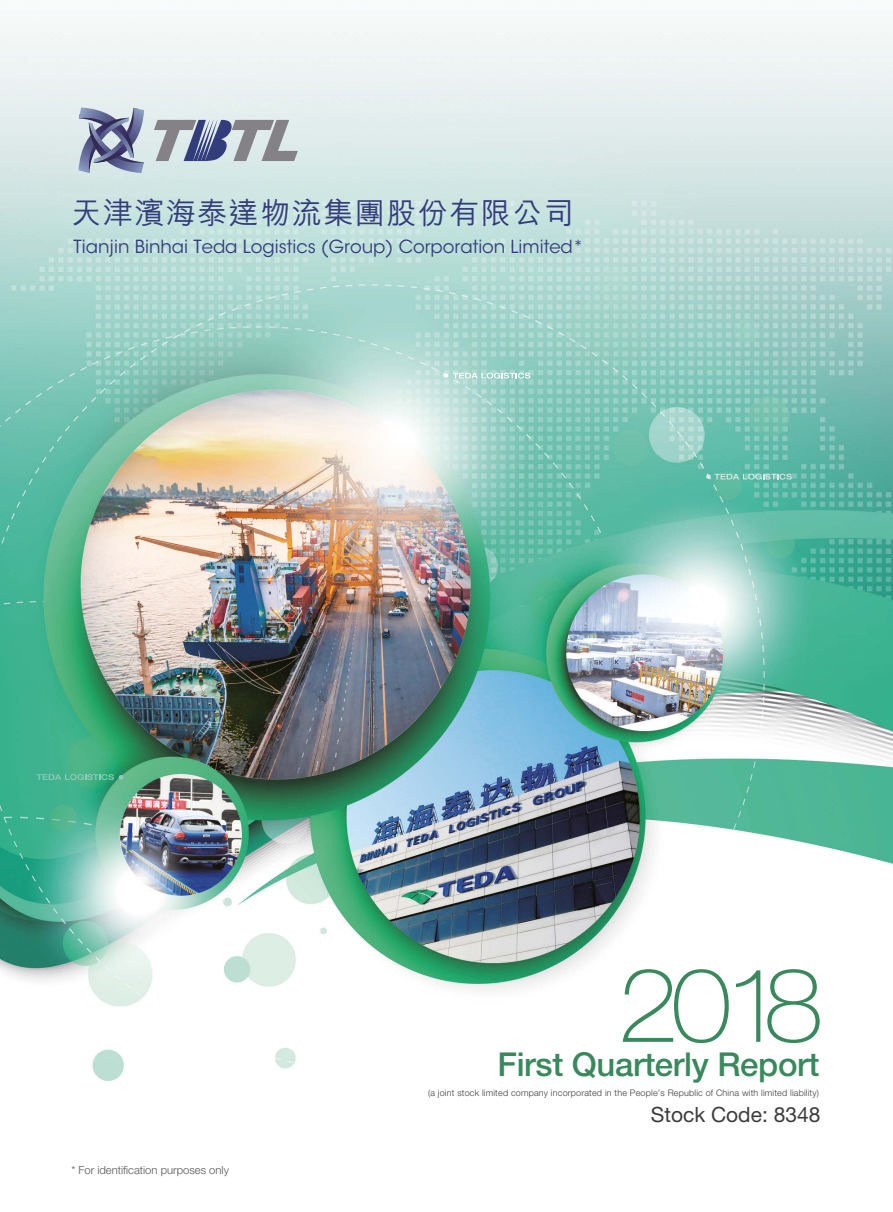
<style>
.page{position:relative;width:893px;height:1212px;background:#fff}
.page>*{position:absolute;margin:0;border:0;box-sizing:border-box;transform-origin:0 0}
.t1{font:100 103.5px "Helvetica Neue LT Std";color:#39895d;scale:1.06 1}
.t2{font:500 33px "Helvetica Neue LT Std";letter-spacing:-.01em;color:#39895d}
.t3{font:500 30px "M Hei HK";letter-spacing:.05em;color:#343d7c}
.t4{font:21px "Helvetica Neue LT Std";color:#3c3c3b}
.t5{font:18px "ITC Avant Garde Std";color:#343d7c}
.t6{font:300 11.25px "Helvetica Neue LT Std";color:#575756}
.t7{font:300 9px "Helvetica Neue LT Std";letter-spacing:.02em;color:#3c3c3b}
</style>
<div class="page">
<img style="left:0;top:21px;width:893px;height:1060px">
<svg style="left:154px;top:120px;width:144px;height:41px;background:#9aa1af"></svg>
<svg style="left:79px;top:107px;width:65px;height:66px;background:#9198b2"></svg>
<svg style="left:36px;top:774px;width:87px;height:6px"></svg>
<svg style="left:706px;top:474px;width:86px;height:6px"></svg>
<svg style="left:443px;top:373px;width:87px;height:6px"></svg>
<h3 class="t3" style="left:71px;top:191px;width:504px">天津濱海泰達物流集團股份有限公司</h3>
<h3 class="t5" style="left:74px;top:235px;width:512px">Tianjin Binhai Teda Logistics (Group) Corporation Limited*</h3>
<h1 class="t1" style="left:618px;top:946px;width:196px">2018</h1>
<h2 class="t2" style="left:497px;top:1044px;width:323px">First Quarterly Report</h2>
<p class="t7" style="left:428px;top:1087px;width:392px">(a joint stock limited company incorporated in the People’s Republic of China with limited liability)</p>
<p class="t6" style="left:71px;top:1163px;width:159px">* For identification purposes only</p>
<h3 class="t4" style="left:651px;top:1102px;width:171px">Stock Code: 8348</h3>
</div>
